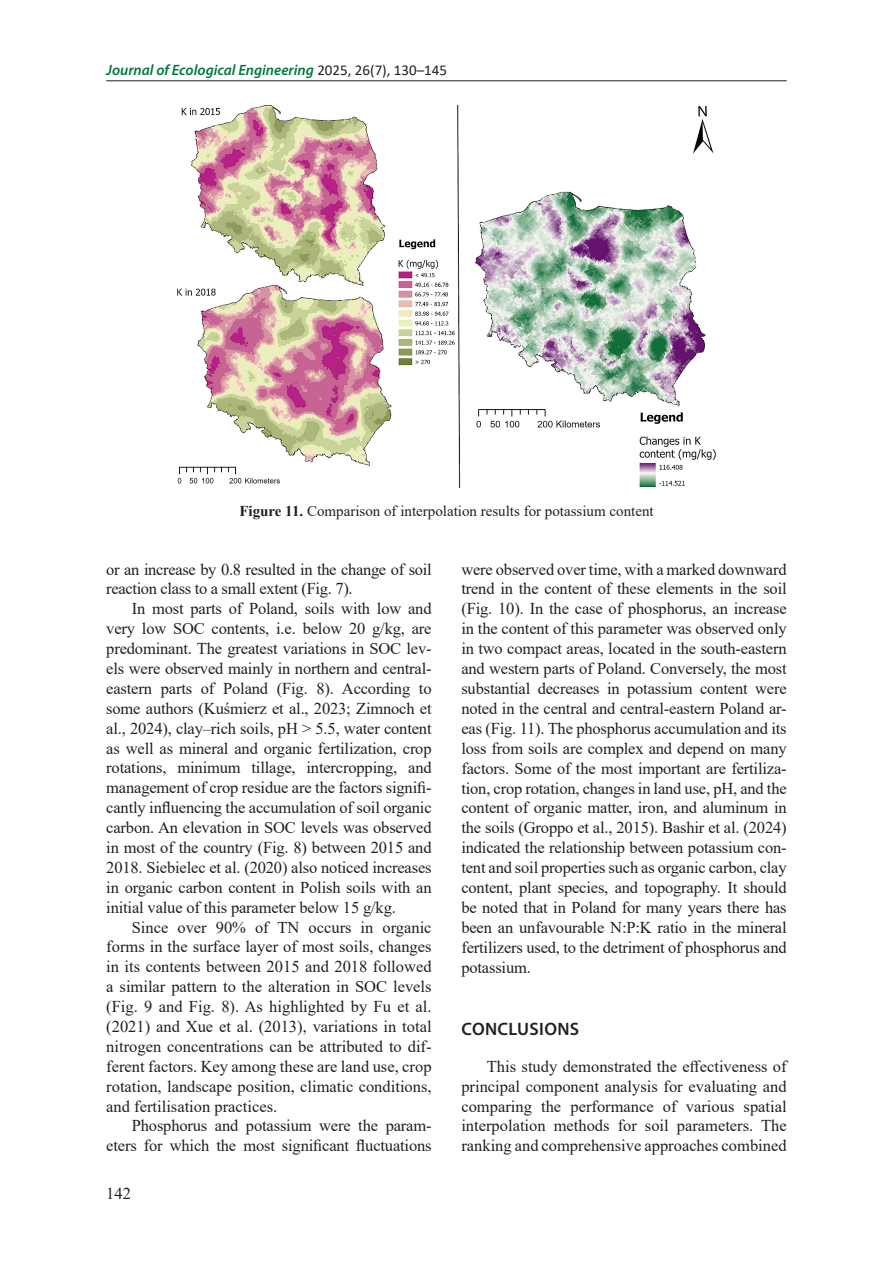
<style>
.page{position:relative;width:893px;height:1263px;background:#fff}
.page>*{position:absolute;margin:0;border:0;box-sizing:border-box;transform-origin:0 0}
.Heading_1{font:600 18px "Myriad Pro";letter-spacing:.02em;color:#231f20}
.Base_Text{font:16.5px/20px "Times New Roman";letter-spacing:-.01em;color:#231f20;text-align:justify}
.Figure{font:15px "Times New Roman";color:#231f20}
.t1{font:italic 600 15px "Myriad Pro";color:#00783a}
.s1{font-family:"Calibri";font-weight:400;font-style:normal;color:#231f20}
.s2{font-weight:700}
</style>
<div class="page">
<hr style="left:106px;top:80px;width:681px;height:1px;background:#231f20">
<img style="left:178px;top:106px;width:537px;height:382px">
<p class="t1" style="left:106px;top:60px;width:342px">Journal of Ecological Engineering <span class="s1">2025, 26(7), 130–145</span></p>
<p class="Figure" style="left:239px;top:500px;width:416px"><span class="s2">Figure 11.</span> Comparison of interpolation results for potassium content</p>
<p class="Base_Text" style="left:106px;top:558px;width:327px">or an increase by 0.8 resulted in the change of soil reaction class to a small extent (Fig. 7).</p>
<p class="Base_Text" style="left:106px;top:598px;width:327px;text-indent:26px">In most parts of Poland, soils with low and very low SOC contents, i.e. below 20 g/kg, are predominant. The greatest variations in SOC lev&shy;els were observed mainly in northern and central&shy;eastern parts of Poland (Fig. 8). According to some authors (Kuśmierz et al., 2023; Zimnoch et al., 2024), clay–rich soils, pH &gt; 5.5, water content as well as mineral and organic fertilization, crop rotations, minimum tillage, intercropping, and management of crop residue are the factors signifi&shy;cantly influencing the accumulation of soil organic carbon. An elevation in SOC levels was observed in most of the country (Fig. 8) between 2015 and 2018. Siebielec et al. (2020) also noticed increases in organic carbon content in Polish soils with an initial value of this parameter below 15 g/kg.</p>
<p class="Base_Text" style="left:106px;top:916px;width:327px;text-indent:26px">Since over 90% of TN occurs in organic forms in the surface layer of most soils, changes in its contents between 2015 and 2018 followed a similar pattern to the alteration in SOC levels (Fig. 9 and Fig. 8). As highlighted by Fu et al. (2021) and Xue et al. (2013), variations in total nitrogen concentrations can be attributed to dif&shy;ferent factors. Key among these are land use, crop rotation, landscape position, climatic conditions, and fertilisation practices.</p>
<p class="Base_Text" style="left:106px;top:1115px;width:327px;text-align:right">Phosphorus and potassium were the param&shy;eters for which the most significant fluctuations</p>
<p class="Base_Text" style="left:106px;top:1183px;width:26px">142</p>
<p class="Base_Text" style="left:461px;top:558px;width:327px">were observed over time, with a marked downward trend in the content of these elements in the soil (Fig. 10). In the case of phosphorus, an increase in the content of this parameter was observed only in two compact areas, located in the south-eastern and western parts of Poland. Conversely, the most substantial decreases in potassium content were noted in the central and central-eastern Poland ar&shy;eas (Fig. 11). The phosphorus accumulation and its loss from soils are complex and depend on many factors. Some of the most important are fertiliza&shy;tion, crop rotation, changes in land use, pH, and the content of organic matter, iron, and aluminum in the soils (Groppo et al., 2015). Bashir et al. (2024) indicated the relationship between potassium con&shy;tent and soil properties such as organic carbon, clay content, plant species, and topography. It should be noted that in Poland for many years there has been an unfavourable N:P:K ratio in the mineral fertilizers used, to the detriment of phosphorus and potassium.</p>
<p class="Heading_1" style="left:462px;top:1017px;width:119px">CONCLUSIONS</p>
<p class="Base_Text" style="left:461px;top:1056px;width:327px;text-indent:26px">This study demonstrated the effectiveness of principal component analysis for evaluating and comparing the performance of various spatial interpolation methods for soil parameters. The ranking and comprehensive approaches combined</p>
</div>
